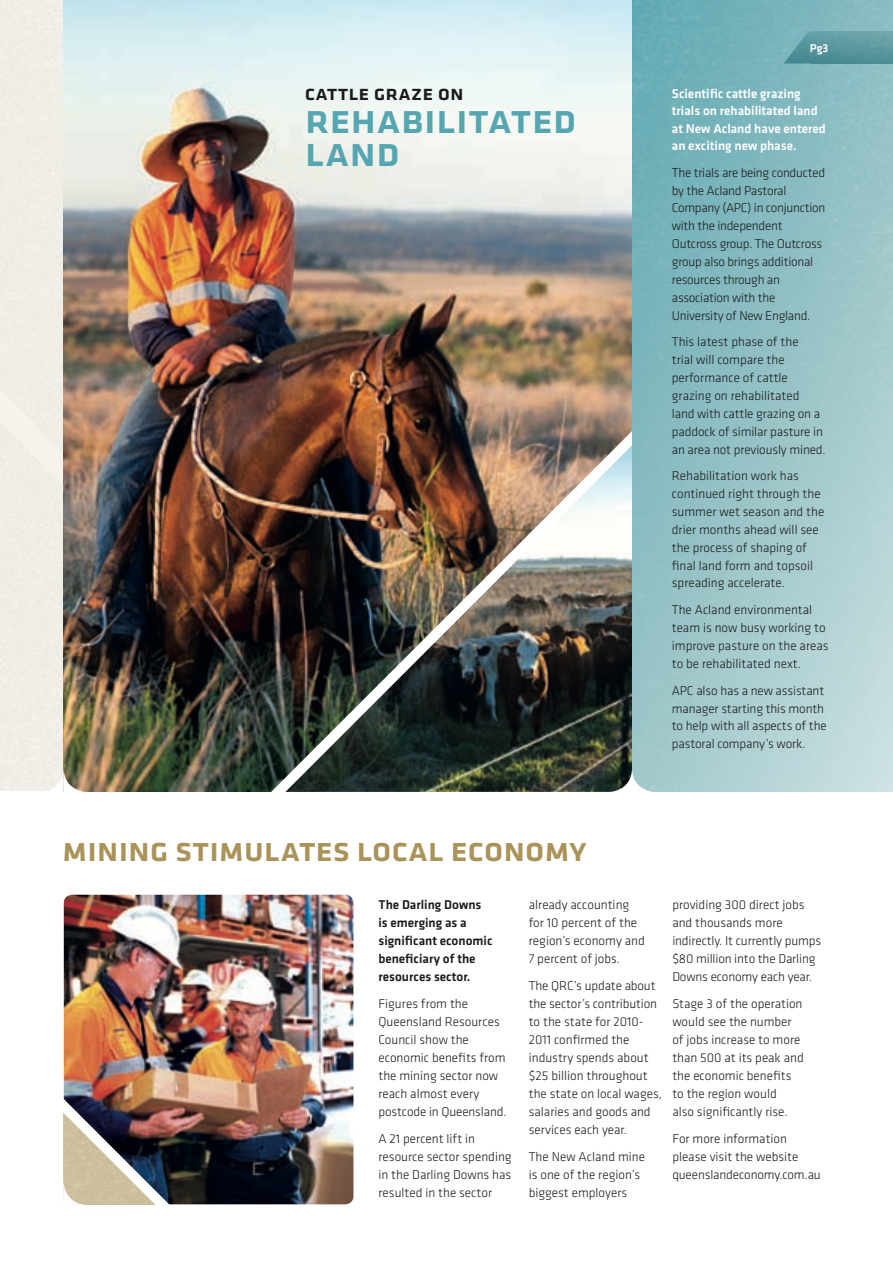
<style>
.page{position:relative;width:893px;height:1263px;background:#fff}
.page>*{position:absolute;margin:0;border:0;box-sizing:border-box;transform-origin:0 0}
.t1{font:500 42.15px/33px "Klavika";color:#55a6b0}
.t2{font:500 34.5px "Klavika";letter-spacing:-.01em;color:#aa9359}
.t3{font:500 21.45px "Klavika";color:#1a1a1a}
.t4{font:300 13.2px/18px "Klavika";color:#1a1a1a}
.t5{font:300 13.2px/17.9px "Klavika";letter-spacing:-.02em;color:#1a1a1a}
.t6{font:500 13.2px/17.2px "Klavika";color:#fff}
.t7{font:500 13.2px/18px "Klavika";color:#1a1a1a}
.t8{font:500 11.85px "Klavika";color:#fff}
</style>
<div class="page">
<div style="left:0;top:0;width:64px;height:791px;background:#f0eee7"></div>
<div style="left:0;top:92px;width:64px;height:601px;background:#efeee6"></div>
<img style="left:64px;top:0;width:568px;height:792px">
<img style="left:262px;top:431px;width:370px;height:361px">
<img style="left:632px;top:0;width:261px;height:792px">
<img style="left:64px;top:895px;width:289px;height:147px">
<img style="left:63px;top:1042px;width:291px;height:163px">
<svg style="left:63px;top:1112px;width:93px;height:93px;background:#988f86"></svg>
<svg style="left:39px;top:768px;width:49px;height:24px"></svg>
<svg style="left:607px;top:768px;width:50px;height:24px"></svg>
<svg style="left:784px;top:31px;width:27px;height:32px"></svg>
<div style="left:811px;top:31px;width:82px;height:32px;background:linear-gradient(to bottom,#6da6ac,#4a8c93)"></div>
<h3 class="t3" style="left:305px;top:81px;width:160px">Cattle Graze On</h3>
<h1 class="t1" style="left:305px;top:103px;width:274px">Rehabilitated<br>Land</h1>
<p class="t8" style="left:810px;top:41px;width:20px">Pg3</p>
<p class="t6" style="left:672px;top:85px;width:155px">Scientific cattle grazing trials on rehabilitated land at New Acland have entered an exciting new phase.</p>
<p class="t5" style="left:672px;top:164px;width:155px">The trials are being conducted by the Acland Pastoral<br>Company (APC) in conjunction with the independent<br>Outcross group. The Outcross group also brings additional resources through an association with the<br>University of New England.</p>
<p class="t4" style="left:672px;top:333px;width:155px">This latest phase of the<br>trial will compare the performance of cattle grazing on rehabilitated<br>land with cattle grazing on a paddock of similar pasture in an area not previously mined.</p>
<p class="t4" style="left:672px;top:467px;width:154px">Rehabilitation work has continued right through the summer wet season and the drier months ahead will see the process of shaping of final land form and topsoil spreading accelerate.</p>
<p class="t4" style="left:672px;top:601px;width:158px">The Acland environmental team is now busy working to improve pasture on the areas to be rehabilitated next.</p>
<p class="t4" style="left:672px;top:682px;width:156px">APC also has a new assistant manager starting this month to help with all aspects of the pastoral company’s work.</p>
<h2 class="t2" style="left:62px;top:831px;width:526px">Mining Stimulates Local Economy</h2>
<p class="t7" style="left:378px;top:896px;width:116px">The Darling Downs is emerging as a significant economic beneficiary of the resources sector.</p>
<p class="t4" style="left:378px;top:995px;width:130px">Figures from the<br>Queensland Resources<br>Council show the economic benefits from the mining sector now reach almost every postcode in Queensland.</p>
<p class="t4" style="left:378px;top:1130px;width:135px">A 21 percent lift in resource sector spending in the Darling Downs has resulted in the sector</p>
<p class="t4" style="left:529px;top:896px;width:118px">already accounting for 10 percent of the region’s economy and<br>7 percent of jobs.</p>
<p class="t4" style="left:529px;top:977px;width:135px">The QRC’s update about the sector’s contribution to the state for 2010-<br>2011 confirmed the industry spends about $25 billion throughout the state on local wages, salaries and goods and services each year.</p>
<p class="t4" style="left:529px;top:1148px;width:118px">The New Acland mine is one of the region’s biggest employers</p>
<p class="t4" style="left:672px;top:896px;width:150px">providing 300 direct jobs and thousands more indirectly. It currently pumps $80 million into the Darling<br>Downs economy each year.</p>
<p class="t4" style="left:672px;top:995px;width:133px">Stage 3 of the operation would see the number of jobs increase to more than 500 at its peak and the economic benefits to the region would<br>also significantly rise.</p>
<p class="t4" style="left:672px;top:1130px;width:150px">For more information please visit the website queenslandeconomy.com.au</p>
</div>
